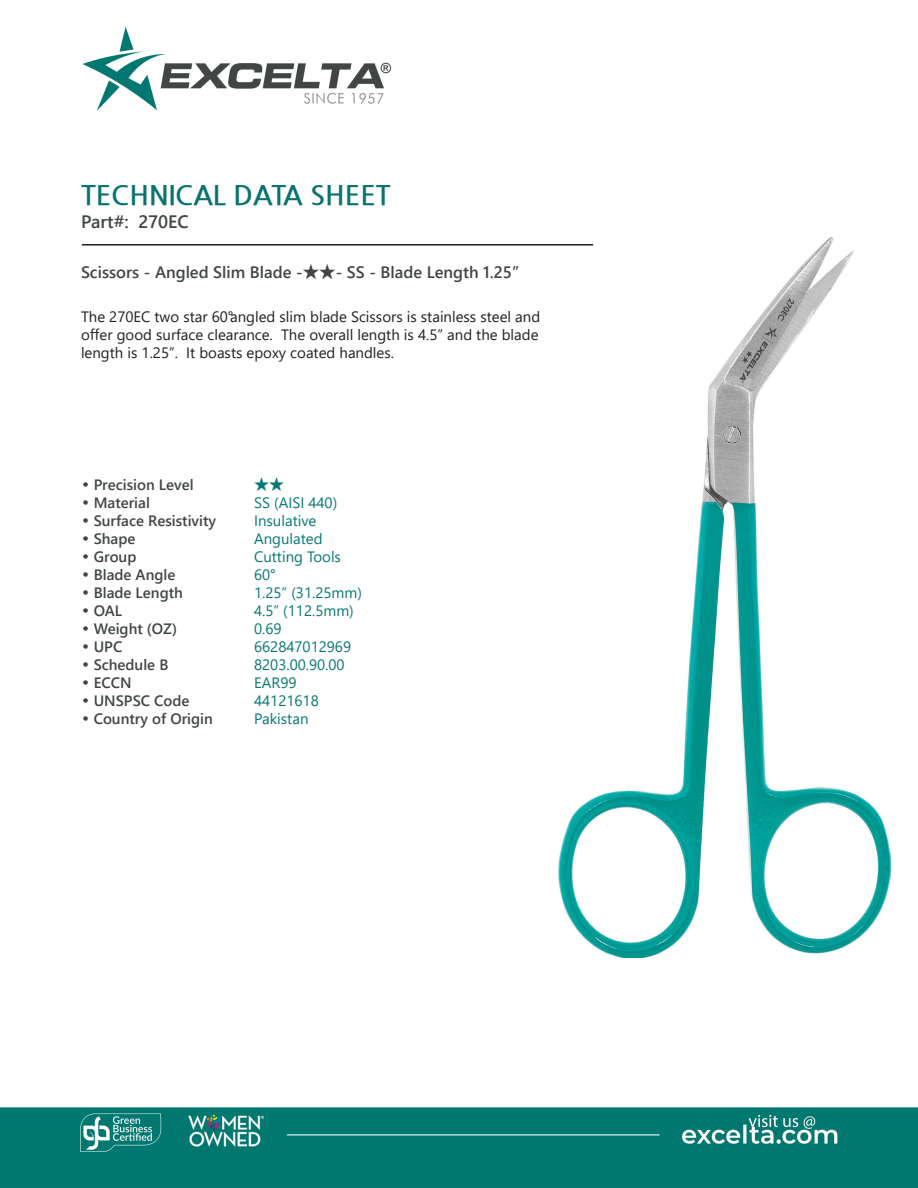
<style>
.page{position:relative;width:918px;height:1188px;background:#fff}
.page>*{position:absolute;margin:0;border:0;box-sizing:border-box;transform-origin:0 0}
.t1{font:700 27px "Nanum Gothic";color:#08746d}
.t2{font:700 18px "Yu Gothic UI";color:#414546}
.t3{font:700 16.5px "Yu Gothic UI";color:#414546}
.t4{font:15px/18px "Yu Gothic UI";color:#231f20;text-align:justify}
.CT_s_CTM{font:700 15px "Yu Gothic UI";color:#414546}
.CT_s_CTM-2{font:15px "Yu Gothic UI";color:#077874}
.s1{font-family:"Century Gothic";font-weight:400}
</style>
<div class="page">
<img style="left:0;top:27px;width:918px;height:1161px">
<img style="left:558px;top:237px;width:333px;height:721px">
<hr style="left:82px;top:244px;width:511px;height:2px;background:#231f20">
<p class="t1" style="left:81px;top:182px;width:311px">TECHNICAL DATA SHEET</p>
<p class="t2" style="left:81px;top:212px;width:109px">Part#: 270EC</p>
<p class="t3" style="left:81px;top:262px;width:440px">Scissors - Angled Slim Blade -★★- SS - Blade Length 1.25”</p>
<p class="t4" style="left:81px;top:306px;width:461px">The 270EC two star 60°angled slim blade Scissors is stainless steel and offer good surface clearance. The overall length is 4.5” and the blade length is 1.25”. It boasts epoxy coated handles.</p>
<p class="CT_s_CTM" style="left:81px;top:476px;width:114px"><span class="s1">•</span> Precision Level</p>
<p class="CT_s_CTM-2" style="left:254px;top:471px;width:31px">★★</p>
<p class="CT_s_CTM" style="left:81px;top:494px;width:70px"><span class="s1">•</span> Material</p>
<p class="CT_s_CTM-2" style="left:254px;top:489px;width:85px">SS (AISI 440)</p>
<p class="CT_s_CTM" style="left:81px;top:512px;width:137px"><span class="s1">•</span> Surface Resistivity</p>
<p class="CT_s_CTM-2" style="left:254px;top:507px;width:64px">Insulative</p>
<p class="CT_s_CTM" style="left:81px;top:530px;width:56px"><span class="s1">•</span> Shape</p>
<p class="CT_s_CTM-2" style="left:254px;top:525px;width:70px">Angulated</p>
<p class="CT_s_CTM" style="left:81px;top:548px;width:57px"><span class="s1">•</span> Group</p>
<p class="CT_s_CTM-2" style="left:254px;top:543px;width:88px">Cutting Tools</p>
<p class="CT_s_CTM" style="left:81px;top:566px;width:96px"><span class="s1">•</span> Blade Angle</p>
<p class="CT_s_CTM-2" style="left:254px;top:561px;width:23px">60°</p>
<p class="CT_s_CTM" style="left:81px;top:584px;width:103px"><span class="s1">•</span> Blade Length</p>
<p class="CT_s_CTM-2" style="left:254px;top:579px;width:109px">1.25” (31.25mm)</p>
<p class="CT_s_CTM" style="left:81px;top:602px;width:43px"><span class="s1">•</span> OAL</p>
<p class="CT_s_CTM-2" style="left:254px;top:597px;width:101px">4.5” (112.5mm)</p>
<p class="CT_s_CTM" style="left:81px;top:620px;width:98px"><span class="s1">•</span> Weight (OZ)</p>
<p class="CT_s_CTM-2" style="left:254px;top:615px;width:29px">0.69</p>
<p class="CT_s_CTM" style="left:81px;top:638px;width:43px"><span class="s1">•</span> UPC</p>
<p class="CT_s_CTM-2" style="left:254px;top:633px;width:99px">662847012969</p>
<p class="CT_s_CTM" style="left:81px;top:656px;width:89px"><span class="s1">•</span> Schedule B</p>
<p class="CT_s_CTM-2" style="left:254px;top:651px;width:92px">8203.00.90.00</p>
<p class="CT_s_CTM" style="left:81px;top:674px;width:52px"><span class="s1">•</span> ECCN</p>
<p class="CT_s_CTM-2" style="left:254px;top:669px;width:44px">EAR99</p>
<p class="CT_s_CTM" style="left:81px;top:692px;width:110px"><span class="s1">•</span> UNSPSC Code</p>
<p class="CT_s_CTM-2" style="left:254px;top:687px;width:66px">44121618</p>
<p class="CT_s_CTM" style="left:81px;top:710px;width:133px"><span class="s1">•</span> Country of Origin</p>
<p class="CT_s_CTM-2" style="left:254px;top:705px;width:56px">Pakistan</p>
</div>
